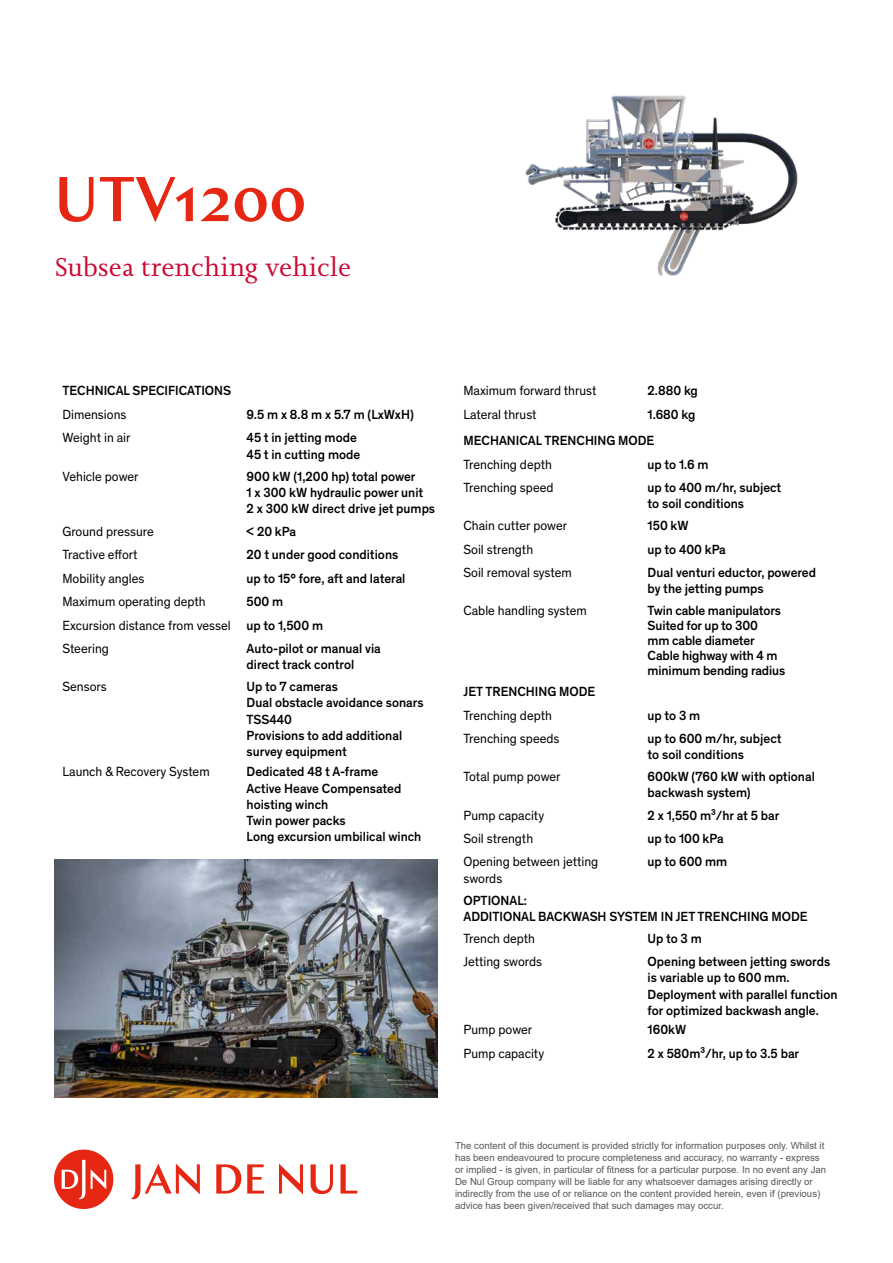
<style>
.page{position:relative;width:893px;height:1263px;background:#fff}
.page>*{position:absolute;margin:0;border:0;box-sizing:border-box;transform-origin:0 0}
.t1{font:500 63px "Chap";letter-spacing:-.01em;color:#e52713}
.t2{font:27px "Joanna Nova";color:#cc0935}
.t3{font:500 13.5px/16.2px "Theinhardt";color:#000;scale:.95 1}
.t4{font:13.5px/23.4px "Theinhardt";color:#000;scale:.95 1}
.t5{font:9.75px/12px "Arial";color:#575756}
.s1{font-weight:500}
</style>
<div class="page">
<img style="left:525px;top:95px;width:273px;height:181px">
<img style="left:54px;top:859px;width:384px;height:238px">
<svg style="left:54px;top:1149px;width:59px;height:60px"></svg>
<svg style="left:131px;top:1163px;width:69px;height:36px"></svg>
<svg style="left:216px;top:1164px;width:25px;height:29px"></svg>
<svg style="left:247px;top:1164px;width:17px;height:29px"></svg>
<svg style="left:279px;top:1163px;width:24px;height:31px"></svg>
<svg style="left:311px;top:1164px;width:22px;height:30px"></svg>
<svg style="left:340px;top:1164px;width:17px;height:29px"></svg>
<h1 class="t1" style="left:54px;top:160px;width:254px">UTV1200</h1>
<h2 class="t2" style="left:54px;top:250px;width:299px">Subsea trenching vehicle</h2>
<p class="t3" style="left:63px;top:382px;width:179px">TECHNICAL SPECIFICATIONS</p>
<p class="t4" style="left:63px;top:402px;width:69px">Dimensions</p>
<p class="t3" style="left:247px;top:405px;width:177px">9.5 m x 8.8 m x 5.7 m (LxWxH)</p>
<p class="t4" style="left:63px;top:426px;width:73px">Weight in air</p>
<p class="t3" style="left:247px;top:429px;width:121px">45 t in jetting mode<br>45 t in cutting mode</p>
<p class="t4" style="left:62px;top:464px;width:82px">Vehicle power</p>
<p class="t3" style="left:247px;top:467px;width:200px">900 kW (1,200 hp) total power<br>1 x 300 kW hydraulic power unit<br>2 x 300 kW direct drive jet pumps</p>
<p class="t4" style="left:63px;top:519px;width:98px">Ground pressure</p>
<p class="t3" style="left:247px;top:522px;width:53px">&lt; 20 kPa</p>
<p class="t4" style="left:63px;top:542px;width:81px">Tractive effort</p>
<p class="t3" style="left:247px;top:546px;width:161px">20 t under good conditions</p>
<p class="t4" style="left:63px;top:566px;width:88px">Mobility angles</p>
<p class="t3" style="left:247px;top:569px;width:169px">up to 15° fore, aft and lateral</p>
<p class="t4" style="left:63px;top:589px;width:152px">Maximum operating depth</p>
<p class="t4" style="left:63px;top:589px;width:276px;text-indent:184px"><span class="s1">500 m<br></span>Excursion distance from vessel <span class="s1">up to 1,500 m<br></span>Steering</p>
<p class="t3" style="left:247px;top:639px;width:143px">Auto-pilot or manual via direct track control</p>
<p class="t4" style="left:63px;top:674px;width:48px">Sensors</p>
<p class="t3" style="left:247px;top:678px;width:188px">Up to 7 cameras<br>Dual obstacle avoidance sonars<br>TSS440<br>Provisions to add additional survey equipment</p>
<p class="t4" style="left:63px;top:759px;width:156px">Launch &amp; Recovery System</p>
<p class="t3" style="left:247px;top:763px;width:185px">Dedicated 48 t A-frame<br>Active Heave Compensated hoisting winch<br>Twin power packs<br>Long excursion umbilical winch</p>
<p class="t4" style="left:463px;top:378px;width:142px">Maximum forward thrust</p>
<p class="t3" style="left:648px;top:382px;width:54px">2.880 kg</p>
<p class="t4" style="left:463px;top:402px;width:78px">Lateral thrust</p>
<p class="t3" style="left:463px;top:400px;width:246px;line-height:26.2px;text-indent:184px">1.680 kg<br>MECHANICAL TRENCHING MODE</p>
<p class="t4" style="left:463px;top:452px;width:95px">Trenching depth</p>
<p class="t3" style="left:648px;top:455px;width:66px">up to 1.6 m</p>
<p class="t4" style="left:463px;top:475px;width:96px">Trenching speed</p>
<p class="t3" style="left:648px;top:478px;width:142px">up to 400 m/hr, subject to soil conditions</p>
<p class="t4" style="left:463px;top:513px;width:111px">Chain cutter power</p>
<p class="t3" style="left:648px;top:517px;width:45px">150 kW</p>
<p class="t4" style="left:463px;top:537px;width:75px">Soil strength</p>
<p class="t3" style="left:648px;top:540px;width:84px">up to 400 kPa</p>
<p class="t4" style="left:463px;top:560px;width:115px">Soil removal system</p>
<p class="t3" style="left:648px;top:563px;width:179px">Dual venturi eductor, powered by the jetting pumps</p>
<p class="t4" style="left:463px;top:598px;width:131px">Cable handling system</p>
<p class="t3" style="left:648px;top:602px;width:146px;line-height:15px">Twin cable manipulators<br>Suited for up to 300<br>mm cable diameter<br>Cable highway with 4 m minimum bending radius</p>
<p class="t3" style="left:463px;top:683px;width:140px">JET TRENCHING MODE</p>
<p class="t4" style="left:463px;top:703px;width:95px">Trenching depth</p>
<p class="t3" style="left:648px;top:706px;width:57px">up to 3 m</p>
<p class="t4" style="left:463px;top:726px;width:102px">Trenching speeds</p>
<p class="t3" style="left:648px;top:729px;width:143px">up to 600 m/hr, subject to soil conditions</p>
<p class="t4" style="left:463px;top:764px;width:104px">Total pump power</p>
<p class="t3" style="left:648px;top:768px;width:178px">600kW (760 kW with optional backwash system)</p>
<p class="t4" style="left:463px;top:803px;width:86px">Pump capacity</p>
<p class="t3" style="left:648px;top:806px;width:140px">2 x 1,550 m³/hr at 5 bar</p>
<p class="t4" style="left:463px;top:826px;width:75px">Soil strength</p>
<p class="t3" style="left:648px;top:829px;width:82px">up to 100 kPa</p>
<p class="t4" style="left:463px;top:853px;width:143px;line-height:16.2px">Opening between jetting swords</p>
<p class="t3" style="left:648px;top:853px;width:85px">up to 600 mm</p>
<p class="t3" style="left:463px;top:891px;width:364px">OPTIONAL:<br>ADDITIONAL BACKWASH SYSTEM IN JET TRENCHING MODE</p>
<p class="t4" style="left:463px;top:926px;width:77px">Trench depth</p>
<p class="t3" style="left:648px;top:929px;width:58px">Up to 3 m</p>
<p class="t4" style="left:463px;top:949px;width:84px">Jetting swords</p>
<p class="t3" style="left:648px;top:953px;width:201px">Opening between jetting swords is variable up to 600 mm.<br>Deployment with parallel function for optimized backwash angle.</p>
<p class="t4" style="left:463px;top:1017px;width:74px">Pump power</p>
<p class="t3" style="left:648px;top:1021px;width:42px">160kW</p>
<p class="t4" style="left:463px;top:1041px;width:86px">Pump capacity</p>
<p class="t3" style="left:648px;top:1044px;width:161px">2 x 580m³/hr, up to 3.5 bar</p>
<p class="t5" style="left:455px;top:1139px;width:373px">The content of this document is provided strictly for information purposes only. Whilst it has been endeavoured to procure completeness and accuracy, no warranty - express or implied - is given, in particular of fitness for a particular purpose. In no event any Jan De Nul Group company will be liable for any whatsoever damages arising directly or indirectly from the use of or reliance on the content provided herein, even if (previous) advice has been given/received that such damages may occur.</p>
</div>
